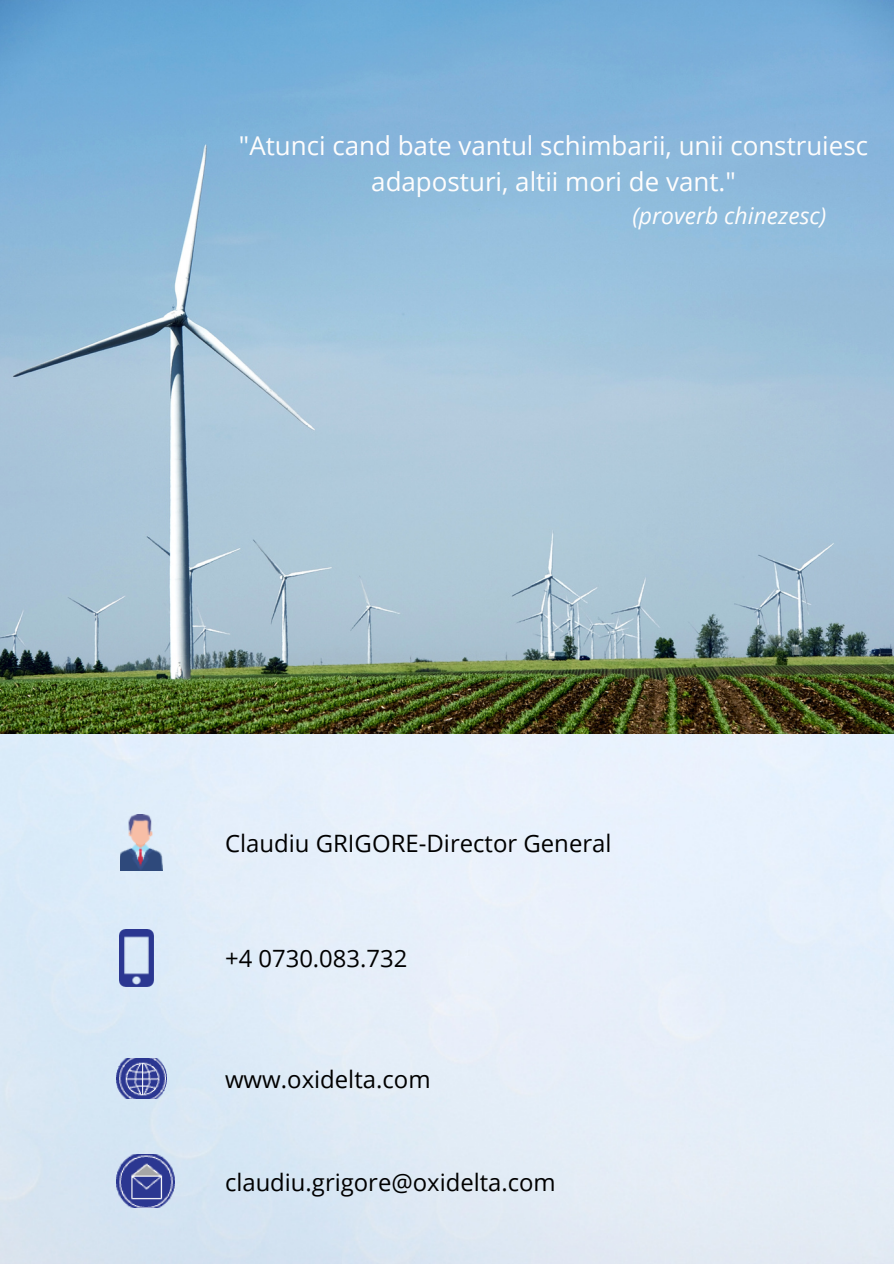
<style>
.page{position:relative;width:894px;height:1264px;background:#fff}
.page>*{position:absolute;margin:0;border:0;box-sizing:border-box;transform-origin:0 0}
.t1{font:25.95px/36px "Open Sans";color:#fefdfd;text-align:center}
.t2{font:24px "Open Sans";color:#000}
.t3{font:23.85px "Open Sans";color:#000}
.t4{font:italic 22.95px "Open Sans";color:#fefdfd}
</style>
<div class="page">
<img style="left:0;top:733px;width:893px;height:530px">
<img style="left:0;top:0;width:893px;height:733px">
<img style="left:120px;top:929px;width:34px;height:57px">
<img style="left:120px;top:814px;width:42px;height:56px">
<img style="left:117px;top:1154px;width:57px;height:53px">
<img style="left:117px;top:1057px;width:49px;height:41px">
<p class="t1" style="left:239px;top:127px;width:630px">"Atunci cand bate vantul schimbarii, unii construiesc adaposturi, altii mori de vant."</p>
<p class="t4" style="left:632px;top:199px;width:195px">(proverb chinezesc)</p>
<p class="t3" style="left:225px;top:826px;width:388px">Claudiu GRIGORE-Director General</p>
<p class="t3" style="left:225px;top:941px;width:184px">+4 0730.083.732</p>
<p class="t2" style="left:225px;top:1061px;width:207px">www.oxidelta.com</p>
<p class="t3" style="left:225px;top:1165px;width:332px">claudiu.grigore@oxidelta.com</p>
</div>
